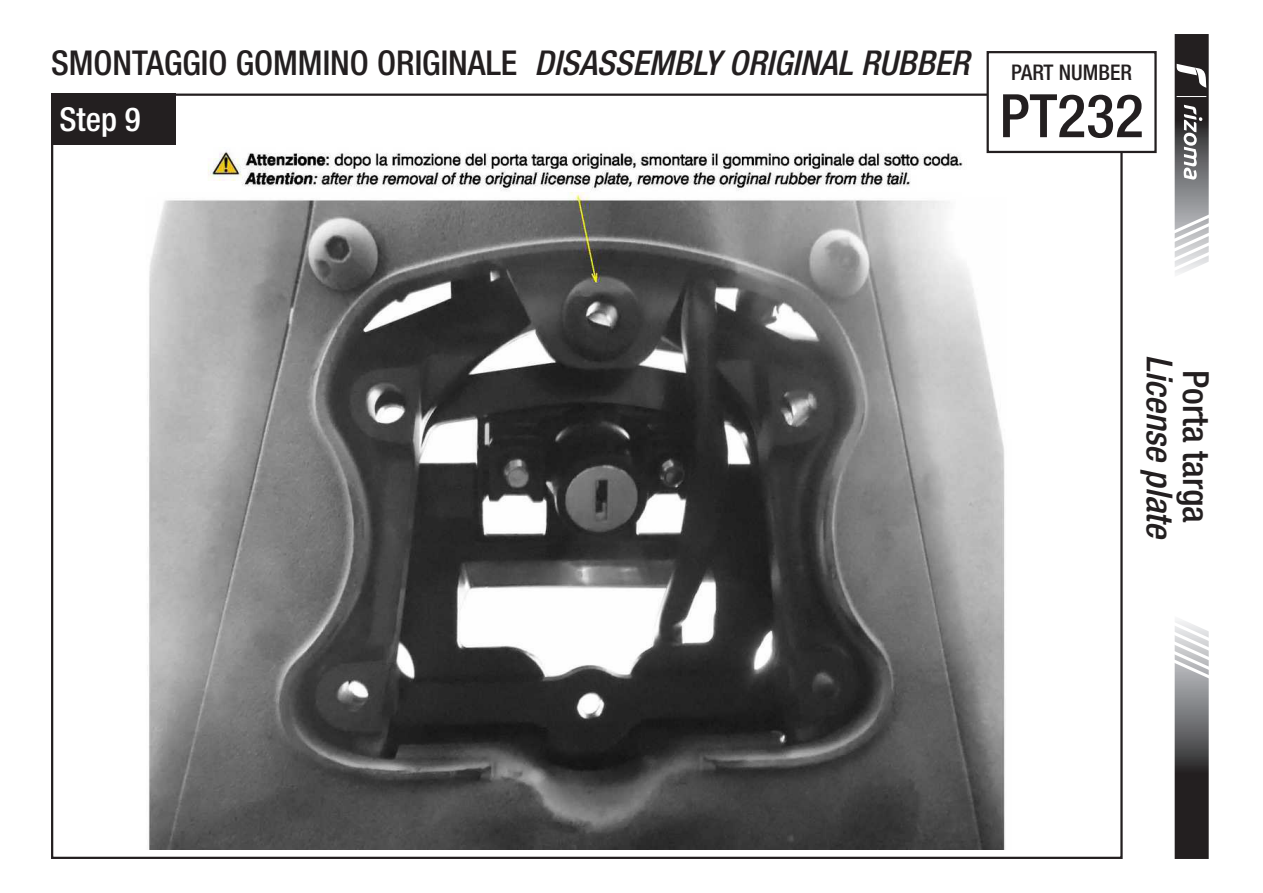
<style>
.page{position:relative;width:1263px;height:893px;background:#fff}
.page>*{position:absolute;margin:0;border:0;box-sizing:border-box;transform-origin:0 0}
.t1{font:500 condensed 60px "Helvetica Neue LT Std";color:#231f20}
.t2{font:italic 500 condensed 36px "Helvetica Neue LT Std";color:#231f20}
.t3{font:500 condensed 36px "Helvetica Neue LT Std";color:#231f20}
.t4{font:500 condensed 34.2px "Helvetica Neue LT Std";color:#231f20}
.t5{font:500 condensed 33px "Helvetica Neue LT Std";color:#fff}
.t6{font:500 condensed 21.6px "Helvetica Neue LT Std";color:#231f20}
.s1{font-style:italic}
</style>
<div class="page">
<img style="left:148px;top:103px;width:896px;height:746px">
<div style="left:51px;top:94px;width:124px;height:51px;background:#231f20"></div>
<svg style="left:1174px;top:620px;width:35px;height:239px;background:#706f70"></svg>
<svg style="left:1174px;top:34px;width:35px;height:240px"></svg>
<div style="left:988px;top:52px;width:167px;height:100px;background:#fff"></div>
<div style="left:986px;top:51px;width:171px;height:102px;border:2px solid #231f20"></div>
<p class="t4" style="left:51px;top:43px;width:920px">SMONTAGGIO GOMMINO ORIGINALE <span class="s1">DISASSEMBLY ORIGINAL RUBBER</span></p>
<p class="t5" style="left:60px;top:99px;width:83px">Step 9</p>
<p class="t6" style="left:1011px;top:59px;width:122px">PART NUMBER</p>
<h1 class="t1" style="left:999px;top:80px;width:146px">PT232</h1>
<p class="t2" style="left:1181px;top:355px;width:187px;rotate:90deg">License plate</p>
<p class="t3" style="left:1217px;top:370px;width:155px;rotate:90deg">Porta targa</p>
</div>
